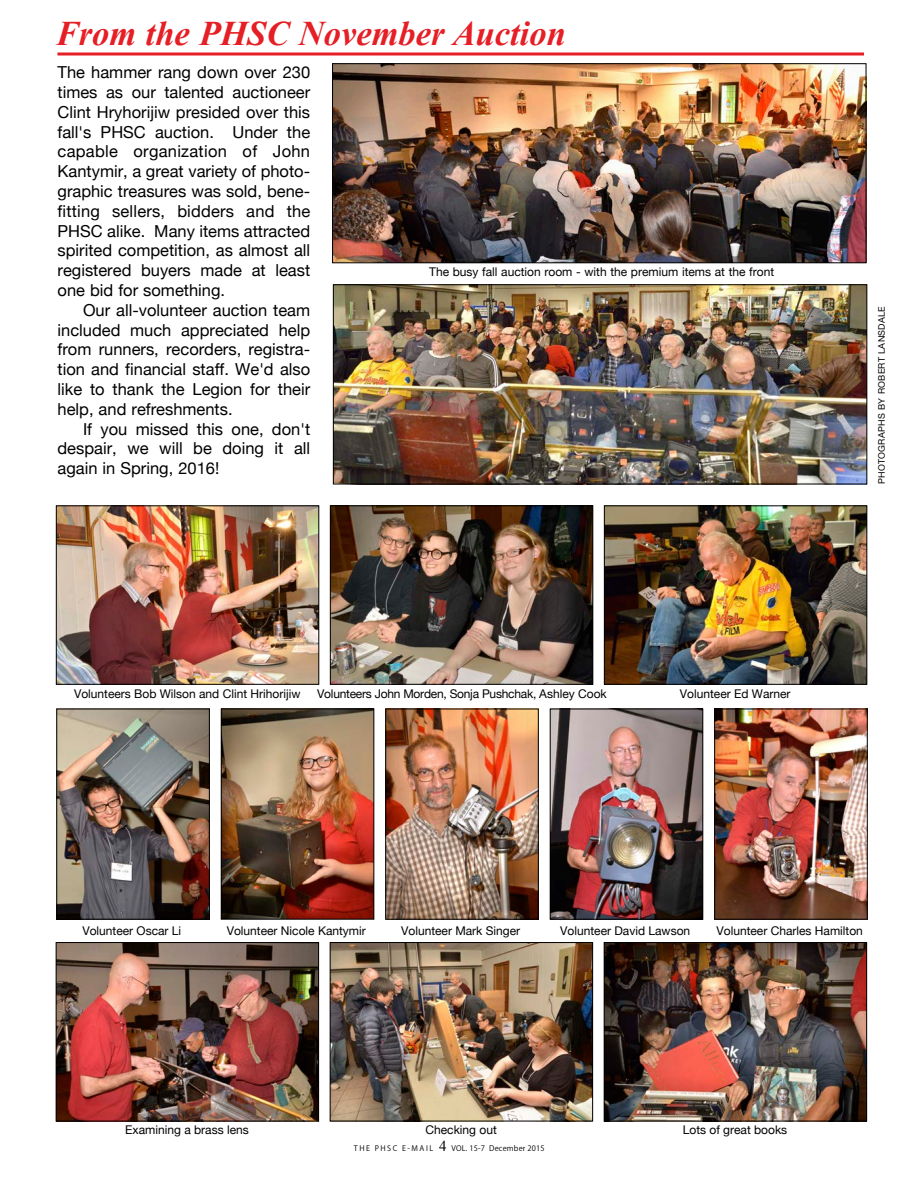
<style>
.page{position:relative;width:918px;height:1188px;background:#fff}
.page>*{position:absolute;margin:0;border:0;box-sizing:border-box;transform-origin:0 0}
.t1{font:italic 700 34.5px "Times New Roman";color:#e61e25}
.t2{font:16.5px/19.8px "Helvetica Neue";color:#000;text-align:justify}
.t3{font:12px "Helvetica Neue";color:#000}
.t4{font:12px "Helvetica Neue";letter-spacing:-.02em;color:#000}
.t5{font:9px "Helvetica Neue";letter-spacing:.03em;color:#000}
.t6{font:7.5px "Koz Go Pr 6 N";letter-spacing:.025em;color:#000}
.s1{font-family:"Times New Roman";font-size:15px}
.s2{color:#fff}
</style>
<div class="page">
<img style="left:335px;top:287px;width:530px;height:195px">
<div style="left:333px;top:285px;width:534px;height:199px;border:1px solid #000"></div>
<img style="left:606px;top:508px;width:259px;height:175px">
<div style="left:604px;top:506px;width:263px;height:179px;border:1px solid #000"></div>
<img style="left:332px;top:508px;width:259px;height:175px">
<div style="left:330px;top:506px;width:263px;height:179px;border:1px solid #000"></div>
<svg style="left:57px;top:52px;width:807px;height:4px;background:#ec565b"></svg>
<img style="left:58px;top:508px;width:259px;height:175px">
<div style="left:56px;top:506px;width:263px;height:179px;border:1px solid #000"></div>
<img style="left:552px;top:711px;width:149px;height:206px">
<div style="left:550px;top:709px;width:153px;height:210px;border:1px solid #000"></div>
<img style="left:716px;top:711px;width:149px;height:206px">
<div style="left:714px;top:709px;width:153px;height:210px;border:1px solid #000"></div>
<img style="left:223px;top:711px;width:149px;height:206px">
<div style="left:221px;top:709px;width:153px;height:210px;border:1px solid #000"></div>
<img style="left:59px;top:711px;width:149px;height:206px">
<div style="left:57px;top:709px;width:153px;height:210px;border:1px solid #000"></div>
<img style="left:388px;top:711px;width:149px;height:206px">
<div style="left:386px;top:709px;width:153px;height:210px;border:1px solid #000"></div>
<img style="left:334px;top:65px;width:530px;height:196px">
<div style="left:332px;top:63px;width:534px;height:200px;border:1px solid #000"></div>
<img style="left:606px;top:944px;width:259px;height:175px">
<div style="left:604px;top:942px;width:263px;height:179px;border:1px solid #000"></div>
<img style="left:332px;top:944px;width:259px;height:175px">
<div style="left:330px;top:942px;width:263px;height:179px;border:1px solid #000"></div>
<img style="left:58px;top:944px;width:259px;height:175px">
<div style="left:56px;top:942px;width:263px;height:179px;border:1px solid #000"></div>
<h1 class="t1" style="left:56px;top:9px;width:512px">From the PHSC November Auction</h1>
<p class="t2" style="left:58px;top:62px;width:254px">The hammer rang down over 230 times as our talented auctioneer Clint Hryhorijiw presided over this fall's PHSC auction. Under the capable organization of John Kantymir, a great variety of photo&shy;graphic treasures was sold, bene&shy;fitting sellers, bidders and the PHSC alike. Many items attracted spirited competition, as almost all registered buyers made at least one bid for something.</p>
<p class="t2" style="left:58px;top:300px;width:254px;text-indent:25px">Our all-volunteer auction team included much appreciated help from runners, recorders, registra&shy;tion and financial staff. We'd also like to thank the Legion for their help, and refreshments.</p>
<p class="t2" style="left:58px;top:419px;width:254px;text-indent:25px">If you missed this one, don't despair, we will be doing it all again in Spring, 2016!</p>
<p class="t3" style="left:429px;top:265px;width:347px">The busy fall auction room - with the premium items at the front</p>
<p class="t3" style="left:74px;top:687px;width:228px">Volunteers Bob Wilson and Clint Hrihorijiw</p>
<p class="t4" style="left:317px;top:687px;width:291px">Volunteers John Morden, Sonja Pushchak, Ashley Cook</p>
<p class="t3" style="left:680px;top:687px;width:112px">Volunteer Ed Warner</p>
<p class="t5" style="left:876px;top:484px;width:180px;rotate:-90deg">PHOTOGRAPHS BY ROBERT LANSDALE</p>
<p class="t3" style="left:82px;top:923px;width:100px">Volunteer Oscar Li</p>
<p class="t3" style="left:227px;top:923px;width:141px">Volunteer Nicole Kantymir</p>
<p class="t3" style="left:401px;top:923px;width:121px">Volunteer Mark Singer</p>
<p class="t3" style="left:560px;top:923px;width:132px">Volunteer David Lawson</p>
<p class="t3" style="left:716px;top:923px;width:148px">Volunteer Charles Hamilton</p>
<p class="t3" style="left:125px;top:1122px;width:125px">Examining a brass lens</p>
<p class="t3" style="left:425px;top:1122px;width:73px">Checking out</p>
<p class="t3" style="left:683px;top:1122px;width:106px">Lots of great books</p>
<p class="t6" style="left:354px;top:1144px;width:213px">T H E P H S C E - M A I L <span class="s1">4</span> VOL. 15-7 December 2015 <span class="s2">.. ..</span></p>
</div>
